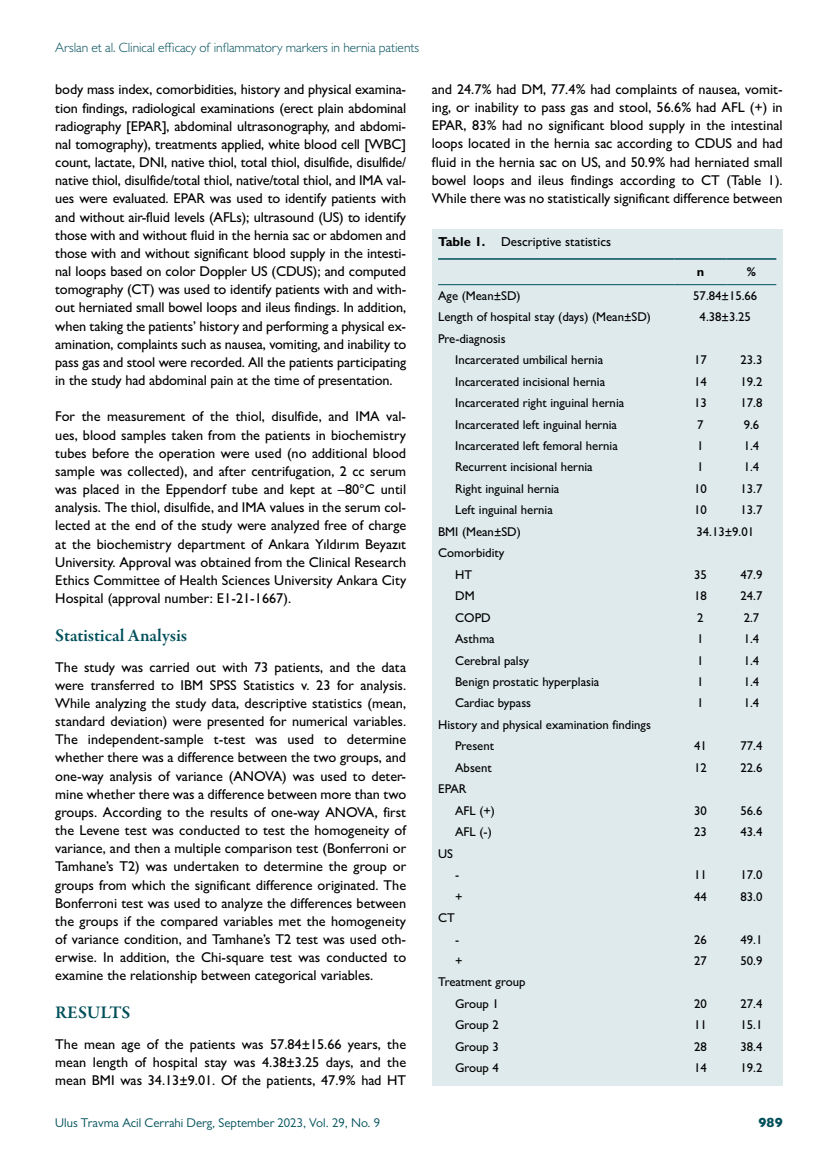
<style>
.page{position:relative;width:838px;height:1170px;background:#fff}
.page>*{position:absolute;margin:0;border:0;box-sizing:border-box;transform-origin:0 0}
.t1{font:600 18px "Garamond Premr Pro";letter-spacing:-.005em;color:#004f5a}
.t2{font:500 14.25px/18.1px "Gill Sans MT Pro";color:#000;text-align:justify}
.t3{font:300 13.5px "Gill Sans MT Pro";letter-spacing:-.005em;color:#004f5a}
.t4{font:800 13.5px "Gill Sans MT Pro";color:#004f5a}
.t5{font:500 13.05px "Gill Sans MT Pro";color:#000}
.t6{font:500 12.75px/21.5px "Gill Sans MT Pro";color:#000}
.t7{font:12.75px "Gill Sans MT Pro";color:#004f5a}
.t8{font:700 12.75px "Gill Sans MT Pro";color:#000}
.s1{font-weight:700}
</style>
<div class="page">
<div style="left:432px;top:229px;width:350px;height:856px;background:#deeaec"></div>
<hr style="left:438px;top:284px;width:236px;height:1px;background:#004f5a">
<hr style="left:674px;top:284px;width:52px;height:1px;background:#004f5a">
<hr style="left:726px;top:284px;width:50px;height:1px;background:#004f5a">
<hr style="left:438px;top:258px;width:236px;height:2px;background:#004f5a">
<hr style="left:674px;top:258px;width:52px;height:2px;background:#004f5a">
<hr style="left:726px;top:258px;width:50px;height:2px;background:#004f5a">
<p class="t3" style="left:55px;top:39px;width:365px">Arslan et al. Clinical efficacy of inflammatory markers in hernia patients</p>
<p class="t2" style="left:55px;top:80px;width:352px">body mass index, comorbidities, history and physical examina&shy;tion findings, radiological examinations (erect plain abdominal radiography [EPAR], abdominal ultrasonography, and abdomi&shy;nal tomography), treatments applied, white blood cell [WBC] count, lactate, DNI, native thiol, total thiol, disulfide, disulfide/ native thiol, disulfide/total thiol, native/total thiol, and IMA val&shy;ues were evaluated. EPAR was used to identify patients with and without air-fluid levels (AFLs); ultrasound (US) to identify those with and without fluid in the hernia sac or abdomen and those with and without significant blood supply in the intesti&shy;nal loops based on color Doppler US (CDUS); and computed tomography (CT) was used to identify patients with and with&shy;out herniated small bowel loops and ileus findings. In addition, when taking the patients’ history and performing a physical ex&shy;amination, complaints such as nausea, vomiting, and inability to pass gas and stool were recorded. All the patients participating in the study had abdominal pain at the time of presentation.</p>
<p class="t2" style="left:55px;top:407px;width:352px">For the measurement of the thiol, disulfide, and IMA val&shy;ues, blood samples taken from the patients in biochemistry tubes before the operation were used (no additional blood sample was collected), and after centrifugation, 2 cc serum was placed in the Eppendorf tube and kept at –80°C until analysis. The thiol, disulfide, and IMA values in the serum col&shy;lected at the end of the study were analyzed free of charge at the biochemistry department of Ankara Yıldırım Beyazıt University. Approval was obtained from the Clinical Research Ethics Committee of Health Sciences University Ankara City Hospital (approval number: E1-21-1667).</p>
<p class="t1" style="left:55px;top:624px;width:133px">Statistical Analysis</p>
<p class="t2" style="left:55px;top:657px;width:352px">The study was carried out with 73 patients, and the data were transferred to IBM SPSS Statistics v. 23 for analysis.<br>While analyzing the study data, descriptive statistics (mean, standard deviation) were presented for numerical variables.<br>The independent-sample t-test was used to determine whether there was a difference between the two groups, and one-way analysis of variance (ANOVA) was used to deter&shy;mine whether there was a difference between more than two groups. According to the results of one-way ANOVA, first the Levene test was conducted to test the homogeneity of variance, and then a multiple comparison test (Bonferroni or Tamhane’s T2) was undertaken to determine the group or groups from which the significant difference originated. The Bonferroni test was used to analyze the differences between the groups if the compared variables met the homogeneity of variance condition, and Tamhane’s T2 test was used oth&shy;erwise. In addition, the Chi-square test was conducted to examine the relationship between categorical variables.</p>
<p class="t1" style="left:55px;top:1001px;width:77px">RESULTS</p>
<p class="t2" style="left:55px;top:1034px;width:352px">The mean age of the patients was 57.84±15.66 years, the mean length of hospital stay was 4.38±3.25 days, and the mean BMI was 34.13±9.01. Of the patients, 47.9% had HT</p>
<p class="t2" style="left:432px;top:80px;width:352px">and 24.7% had DM, 77.4% had complaints of nausea, vomit&shy;ing, or inability to pass gas and stool, 56.6% had AFL (+) in EPAR, 83% had no significant blood supply in the intestinal loops located in the hernia sac according to CDUS and had fluid in the hernia sac on US, and 50.9% had herniated small bowel loops and ileus findings according to CT (Table 1).<br>While there was no statistically significant difference between</p>
<p class="t5" style="left:438px;top:234px;width:174px"><span class="s1">Table 1.</span> Descriptive statistics</p>
<p class="t8" style="left:696px;top:264px;width:9px">n</p>
<p class="t8" style="left:747px;top:264px;width:11px">%</p>
<p class="t6" style="left:438px;top:284px;width:84px">Age (Mean±SD)</p>
<p class="t6" style="left:693px;top:284px;width:66px">57.84±15.66</p>
<p class="t6" style="left:438px;top:306px;width:214px">Length of hospital stay (days) (Mean±SD)</p>
<p class="t6" style="left:699px;top:306px;width:53px">4.38±3.25</p>
<p class="t6" style="left:455px;top:327px;width:149px;text-indent:-17px">Pre-diagnosis<br>Incarcerated umbilical hernia</p>
<p class="t6" style="left:694px;top:349px;width:14px">17</p>
<p class="t6" style="left:740px;top:349px;width:23px">23.3</p>
<p class="t6" style="left:455px;top:370px;width:152px">Incarcerated incisional hernia</p>
<p class="t6" style="left:694px;top:370px;width:14px">14</p>
<p class="t6" style="left:740px;top:370px;width:23px">19.2</p>
<p class="t6" style="left:455px;top:392px;width:171px">Incarcerated right inguinal hernia</p>
<p class="t6" style="left:694px;top:392px;width:14px">13</p>
<p class="t6" style="left:740px;top:392px;width:23px">17.8</p>
<p class="t6" style="left:455px;top:413px;width:163px">Incarcerated left inguinal hernia</p>
<p class="t6" style="left:697px;top:413px;width:8px">7</p>
<p class="t6" style="left:743px;top:413px;width:17px">9.6</p>
<p class="t6" style="left:455px;top:435px;width:164px">Incarcerated left femoral hernia</p>
<p class="t6" style="left:697px;top:435px;width:8px">1</p>
<p class="t6" style="left:743px;top:435px;width:17px">1.4</p>
<p class="t6" style="left:455px;top:456px;width:139px">Recurrent incisional hernia</p>
<p class="t6" style="left:697px;top:456px;width:8px">1</p>
<p class="t6" style="left:743px;top:456px;width:17px">1.4</p>
<p class="t6" style="left:455px;top:477px;width:106px">Right inguinal hernia</p>
<p class="t6" style="left:694px;top:477px;width:14px">10</p>
<p class="t6" style="left:740px;top:477px;width:23px">13.7</p>
<p class="t6" style="left:455px;top:499px;width:99px">Left inguinal hernia</p>
<p class="t6" style="left:694px;top:499px;width:14px">10</p>
<p class="t6" style="left:740px;top:499px;width:23px">13.7</p>
<p class="t6" style="left:438px;top:520px;width:84px">BMI (Mean±SD)</p>
<p class="t6" style="left:696px;top:520px;width:59px">34.13±9.01</p>
<p class="t6" style="left:455px;top:542px;width:51px;text-indent:-17px">Comorbidity<br>HT</p>
<p class="t6" style="left:694px;top:563px;width:14px">35</p>
<p class="t6" style="left:740px;top:563px;width:23px">47.9</p>
<p class="t6" style="left:455px;top:585px;width:21px">DM</p>
<p class="t6" style="left:694px;top:585px;width:14px">18</p>
<p class="t6" style="left:740px;top:585px;width:23px">24.7</p>
<p class="t6" style="left:455px;top:606px;width:37px">COPD</p>
<p class="t6" style="left:697px;top:606px;width:8px">2</p>
<p class="t6" style="left:743px;top:606px;width:17px">2.7</p>
<p class="t6" style="left:455px;top:628px;width:41px">Asthma</p>
<p class="t6" style="left:697px;top:628px;width:8px">1</p>
<p class="t6" style="left:743px;top:628px;width:17px">1.4</p>
<p class="t6" style="left:455px;top:649px;width:76px">Cerebral palsy</p>
<p class="t6" style="left:697px;top:649px;width:8px">1</p>
<p class="t6" style="left:743px;top:649px;width:17px">1.4</p>
<p class="t6" style="left:455px;top:670px;width:146px">Benign prostatic hyperplasia</p>
<p class="t6" style="left:697px;top:670px;width:8px">1</p>
<p class="t6" style="left:743px;top:670px;width:17px">1.4</p>
<p class="t6" style="left:455px;top:692px;width:78px">Cardiac bypass</p>
<p class="t6" style="left:697px;top:692px;width:8px">1</p>
<p class="t6" style="left:743px;top:692px;width:17px">1.4</p>
<p class="t6" style="left:455px;top:713px;width:197px;text-indent:-17px">History and physical examination findings<br>Present</p>
<p class="t6" style="left:694px;top:735px;width:14px">41</p>
<p class="t6" style="left:740px;top:735px;width:23px">77.4</p>
<p class="t6" style="left:455px;top:756px;width:38px">Absent</p>
<p class="t6" style="left:694px;top:756px;width:14px">12</p>
<p class="t6" style="left:740px;top:756px;width:23px">22.6</p>
<p class="t6" style="left:455px;top:778px;width:41px;text-indent:-17px">EPAR<br>AFL (+)</p>
<p class="t6" style="left:694px;top:799px;width:14px">30</p>
<p class="t6" style="left:740px;top:799px;width:23px">56.6</p>
<p class="t6" style="left:455px;top:821px;width:38px">AFL (-)</p>
<p class="t6" style="left:694px;top:821px;width:14px">23</p>
<p class="t6" style="left:740px;top:821px;width:23px">43.4</p>
<p class="t6" style="left:438px;top:842px;width:16px">US</p>
<p class="t6" style="left:455px;top:863px;width:6px">-</p>
<p class="t6" style="left:694px;top:863px;width:14px">11</p>
<p class="t6" style="left:740px;top:863px;width:23px">17.0</p>
<p class="t6" style="left:455px;top:885px;width:9px">+</p>
<p class="t6" style="left:694px;top:885px;width:14px">44</p>
<p class="t6" style="left:740px;top:885px;width:23px">83.0</p>
<p class="t6" style="left:438px;top:906px;width:18px">CT</p>
<p class="t6" style="left:455px;top:928px;width:6px">-</p>
<p class="t6" style="left:694px;top:928px;width:14px">26</p>
<p class="t6" style="left:740px;top:928px;width:23px">49.1</p>
<p class="t6" style="left:455px;top:949px;width:9px">+</p>
<p class="t6" style="left:694px;top:949px;width:14px">27</p>
<p class="t6" style="left:740px;top:949px;width:23px">50.9</p>
<p class="t6" style="left:455px;top:971px;width:72px;text-indent:-17px">Treatment group<br>Group 1</p>
<p class="t6" style="left:694px;top:992px;width:14px">20</p>
<p class="t6" style="left:740px;top:992px;width:23px">27.4</p>
<p class="t6" style="left:455px;top:1014px;width:45px">Group 2</p>
<p class="t6" style="left:694px;top:1014px;width:14px">11</p>
<p class="t6" style="left:740px;top:1014px;width:23px">15.1</p>
<p class="t6" style="left:455px;top:1035px;width:45px">Group 3</p>
<p class="t6" style="left:694px;top:1035px;width:14px">28</p>
<p class="t6" style="left:740px;top:1035px;width:23px">38.4</p>
<p class="t6" style="left:455px;top:1056px;width:45px">Group 4</p>
<p class="t6" style="left:694px;top:1056px;width:14px">14</p>
<p class="t6" style="left:740px;top:1056px;width:23px">19.2</p>
<p class="t7" style="left:55px;top:1115px;width:326px">Ulus Travma Acil Cerrahi Derg, September 2023, Vol. 29, No. 9</p>
<p class="t4" style="left:758px;top:1114px;width:26px">989</p>
</div>
